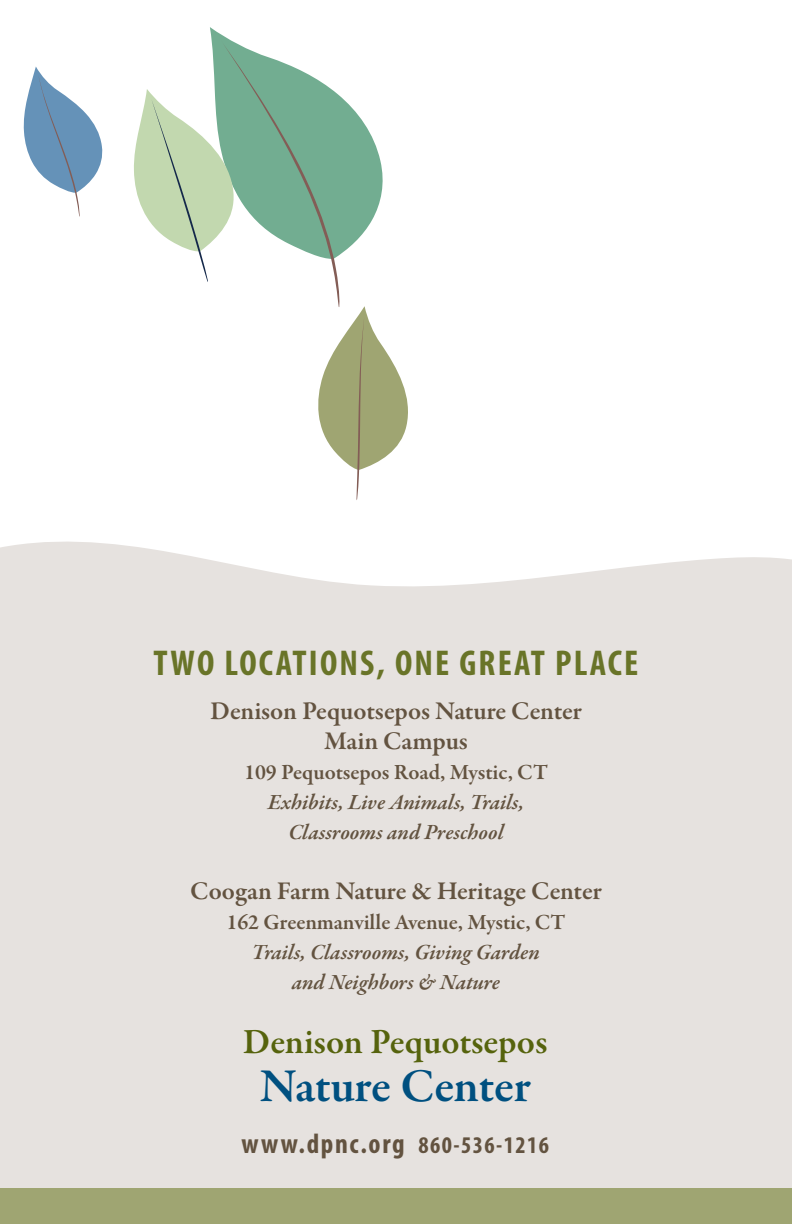
<style>
.page{position:relative;width:792px;height:1224px;background:#fff}
.page>*{position:absolute;margin:0;border:0;box-sizing:border-box;transform-origin:0 0}
.t1{font:600 48px "Garamond Premr Pro";letter-spacing:-.01em;color:#005080}
.t2{font:700 condensed 36px "Myriad Pro";letter-spacing:.06em;color:#697428}
.t3{font:600 36px "Garamond Premr Pro";color:#56630d}
.t4{font:700 condensed 28px "Myriad Pro";letter-spacing:.06em;color:#635340}
.t5{font:600 26px/30px "Garamond Premr Pro";letter-spacing:-.005em;color:#635340;text-align:center}
.t6{font:italic 600 22px/30px "Garamond Premr Pro";letter-spacing:-.005em;color:#635340;text-align:center}
.t7{font:600 22px "Garamond Premr Pro";color:#635340}
.s1{font-size:24px}
</style>
<div class="page">
<div style="left:0;top:541px;width:792px;height:647px;background:#e6e2df"></div>
<div style="left:0;top:1188px;width:792px;height:36px;background:#9fa572"></div>
<svg style="left:23px;top:67px;width:80px;height:150px"></svg>
<svg style="left:134px;top:41px;width:274px;height:459px"></svg>
<h2 class="t2" style="left:154px;top:641px;width:486px">TWO LOCATIONS, ONE GREAT PLACE</h2>
<p class="t5" style="left:210px;top:696px;width:373px">Denison Pequotsepos Nature Center<br>Main Campus</p>
<p class="t7" style="left:244px;top:759px;width:305px">109 Pequotsepos Road, Mystic, CT</p>
<p class="t6" style="left:268px;top:788px;width:258px">Exhibits, Live Animals, Trails,<br>Classrooms and Preschool</p>
<p class="t5" style="left:190px;top:876px;width:413px">Coogan Farm Nature &amp; Heritage Center</p>
<p class="t7" style="left:226px;top:909px;width:341px">162 Greenmanville Avenue, Mystic, CT</p>
<p class="t6" style="left:252px;top:938px;width:290px">Trails, Classrooms, Giving Garden and Neighbors &amp; Nature</p>
<h2 class="t3" style="left:243px;top:1020px;width:306px">Denison Pequotsepos</h2>
<h1 class="t1" style="left:260px;top:1057px;width:272px">Nature Center</h1>
<p class="t4" style="left:241px;top:1126px;width:309px">www.dpnc.org <span class="s1">860-536-1216</span></p>
</div>
